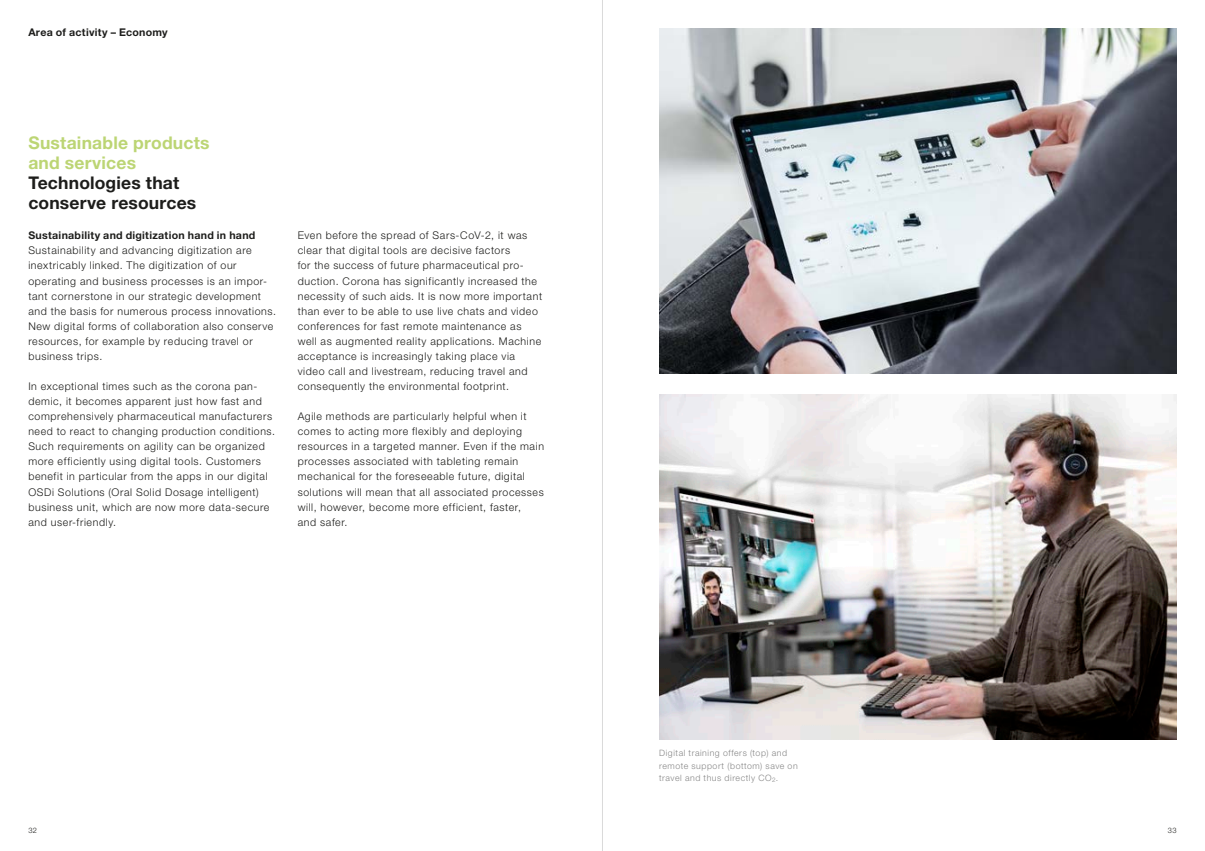
<style>
.page{position:relative;width:1205px;height:851px;background:#fff}
.page>*{position:absolute;margin:0;border:0;box-sizing:border-box;transform-origin:0 0}
.t1{font:700 17.5px/20px "Helvetica Neue LT Pro";letter-spacing:.01em;color:#1d1d1b}
.t2{font:700 17.5px/20px "Helvetica Neue LT Pro";letter-spacing:.01em;color:#bcd574}
.t3{font:300 10.62px/15px "Helvetica Neue LT Pro";letter-spacing:.06em;color:#1d1d1b}
.t4{font:700 10.62px "Helvetica Neue LT Pro";letter-spacing:.025em;color:#1d1d1b}
.t5{font:300 8.75px/12.4px "Helvetica Neue LT Pro";letter-spacing:.065em;color:#878787}
.t6{font:300 7.5px "Helvetica Neue LT Pro";color:#1d1d1b}
</style>
<div class="page">
<img style="left:659px;top:394px;width:517px;height:345px">
<img style="left:659px;top:28px;width:517px;height:345px">
<hr style="left:602px;top:0;width:1px;height:850px;background:#dadada">
<p class="t4" style="left:28px;top:26px;width:141px">Area of activity – Economy</p>
<h1 class="t2" style="left:28px;top:132px;width:183px">Sustainable products and services</h1>
<h1 class="t1" style="left:28px;top:172px;width:169px">Technologies that conserve resources</h1>
<p class="t4" style="left:28px;top:229px;width:229px">Sustainability and digitization hand in hand</p>
<p class="t3" style="left:28px;top:243px;width:249px">Sustainability and advancing digitization are inextricably linked. The digitization of our operating and business processes is an impor&shy;tant cornerstone in our strategic development and the basis for numerous process innovations.<br>New digital forms of collaboration also conserve resources, for example by reducing travel or business trips.</p>
<p class="t3" style="left:28px;top:378px;width:248px">In exceptional times such as the corona pan&shy;demic, it becomes apparent just how fast and comprehensively pharmaceutical manufacturers need to react to changing production conditions.<br>Such requirements on agility can be organized more efficiently using digital tools. Customers benefit in particular from the apps in our digital OSDi Solutions (Oral Solid Dosage intelligent) business unit, which are now more data-secure and user-friendly.</p>
<p class="t3" style="left:298px;top:228px;width:246px">Even before the spread of Sars-CoV-2, it was clear that digital tools are decisive factors<br>for the success of future pharmaceutical pro&shy;duction. Corona has significantly increased the necessity of such aids. It is now more important than ever to be able to use live chats and video conferences for fast remote maintenance as well as augmented reality applications. Machine acceptance is increasingly taking place via video call and livestream, reducing travel and consequently the environmental footprint.</p>
<p class="t3" style="left:298px;top:408px;width:248px">Agile methods are particularly helpful when it comes to acting more flexibly and deploying resources in a targeted manner. Even if the main processes associated with tableting remain mechanical for the foreseeable future, digital solutions will mean that all associated processes will, however, become more efficient, faster,<br>and safer.</p>
<p class="t5" style="left:659px;top:746px;width:140px">Digital training offers (top) and remote support (bottom) save on travel and thus directly CO<sub>2</sub>.</p>
<p class="t6" style="left:28px;top:825px;width:10px">32</p>
<p class="t6" style="left:1168px;top:825px;width:10px">33</p>
</div>
